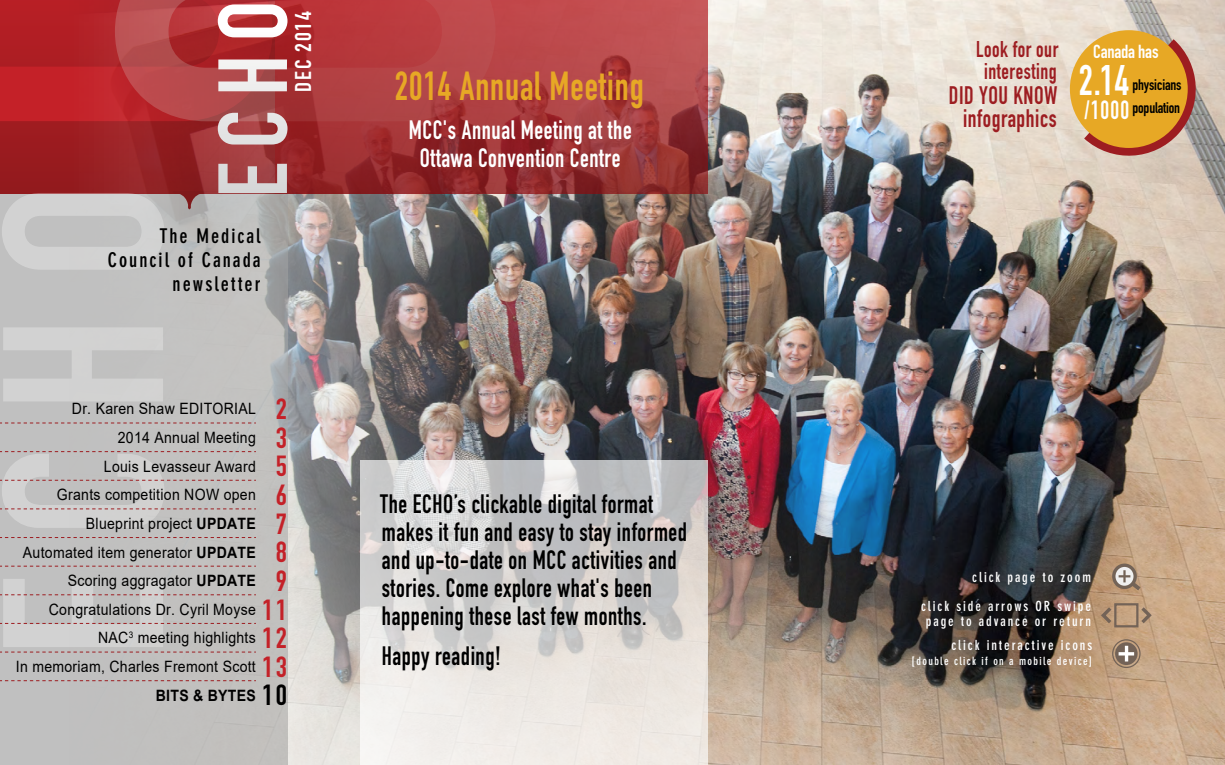
<style>
.page{position:relative;width:1225px;height:765px;background:#fff}
.page>*{position:absolute;margin:0;border:0;box-sizing:border-box;transform-origin:0 0}
.t1{font:42.12px "DIN Engschrift Std";color:#fff;scale:.9 1}
.t2{font:40px "DIN Engschrift Std";letter-spacing:.025em;color:#e7a825;scale:.9 1}
.t3{font:28.75px/28.6px "DIN Engschrift Std";color:#c42128;text-align:center;scale:1.05 1}
.t4{font:28.75px "DIN Engschrift Std";color:#000;scale:1.05 1}
.t5{font:26.25px/28.1px "DIN Engschrift Std";letter-spacing:.025em;color:#000;scale:.9 1}
.t6{font:26.25px/28.1px "DIN Engschrift Std";letter-spacing:.025em;color:#fff;text-align:center;scale:.9 1}
.t7{font:26px "DIN Engschrift Std";color:#fff;scale:.9 1}
.t8{font:25px/22.5px "DIN Engschrift Std";letter-spacing:.025em;color:#9d1d21;text-align:center;scale:.9 1}
.t9{font:22.5px/22.5px "DIN Engschrift Std";letter-spacing:.025em;color:#9d1d21;text-align:center;scale:.9 1}
.t10{font:22.5px "DIN Engschrift Std";letter-spacing:.075em;color:#fff;scale:1.05 1}
.t11{font:700 condensed 20px/24px "DIN Neuzeit Grotesk Std";letter-spacing:.1em;color:#000;text-align:right}
.t12{font:18.62px "DIN Engschrift Std";letter-spacing:-.01em;color:#fff}
.t13{font:15.62px/28.6px "Arial";letter-spacing:.02em;color:#000;text-align:right;scale:.9 1}
.t14{font:700 15.62px "Arial";letter-spacing:.02em;color:#000;scale:.9 1}
.t15{font:15.12px/23.4px "DIN Engschrift Std";letter-spacing:-.01em;color:#000}
.t16{font:700 condensed 13.75px/28.9px "DIN Neuzeit Grotesk Std";letter-spacing:.14em;color:#fff;text-align:right}
.t17{font:700 condensed 11.25px "DIN Neuzeit Grotesk Std";letter-spacing:.12em;color:#fff}
.s1{font-weight:700}
</style>
<div class="page">
<img style="left:287px;top:0;width:937px;height:765px">
<div style="left:0;top:191px;width:287px;height:574px;background:#c0c0c0"></div>
<svg style="left:0;top:423px;width:256px;height:1px"></svg>
<svg style="left:0;top:451px;width:256px;height:202px"></svg>
<svg style="left:0;top:680px;width:256px;height:1px"></svg>
<svg style="left:360px;top:460px;width:347px;height:305px;background:#dad8d6"></svg>
<svg style="left:287px;top:0;width:420px;height:193px;background:#a93a3c"></svg>
<svg style="left:0;top:0;width:287px;height:401px"></svg>
<svg style="left:1113px;top:565px;width:21px;height:22px"></svg>
<div style="left:1111px;top:564px;width:25px;height:25px;border:3px solid #736357;border-radius:50%"></div>
<svg style="left:1118px;top:570px;width:26px;height:24px"></svg>
<svg style="left:1114px;top:642px;width:23px;height:23px"></svg>
<hr style="left:1124px;top:646px;width:3px;height:16px;background:#fff">
<svg style="left:1118px;top:652px;width:15px;height:4px"></svg>
<div style="left:1111px;top:639px;width:29px;height:29px;border:1px solid #736357;border-radius:50%"></div>
<svg style="left:1098px;top:604px;width:15px;height:23px"></svg>
<div style="left:1113px;top:603px;width:25px;height:24px;border:2px solid #736357"></div>
<svg style="left:1137px;top:604px;width:16px;height:23px"></svg>
<svg style="left:1083px;top:39px;width:119px;height:124px;background:#bd8d84"></svg>
<div style="left:1069px;top:30px;width:118px;height:118px;background:#e7a825;border-radius:50%"></div>
<h3 class="t10" style="left:290px;top:92px;width:78px;rotate:-90deg">DEC 2014</h3>
<p class="t11" style="left:108px;top:224px;width:154px">The Medical<br>Council of Canada newsletter</p>
<p class="t13" style="left:16px;top:394px;width:268px">Dr. Karen Shaw EDITORIAL<br>2014 Annual Meeting<br>Louis Levasseur Award<br>Grants competition NOW open<br>Blueprint project <span class="s1">UPDATE<br></span>Automated item generator <span class="s1">UPDATE<br></span>Scoring aggragator <span class="s1">UPDATE<br></span>Congratulations Dr. Cyril Moyse<br>NAC<sup>3</sup> meeting highlights<br>In memoriam, Charles Fremont Scott</p>
<p class="t14" style="left:156px;top:684px;width:113px">BITS &amp; BYTES</p>
<h3 class="t3" style="left:262px;top:395px;width:25px">2<br>3<br>5<br>6<br>7<br>8<br>9<br>11<br>12<br>13</h3>
<h3 class="t4" style="left:262px;top:678px;width:25px">10</h3>
<h2 class="t2" style="left:395px;top:62px;width:278px">2014 Annual Meeting</h2>
<h3 class="t6" style="left:408px;top:116px;width:249px">MCC's Annual Meeting at the<br>Ottawa Convention Centre</h3>
<h3 class="t5" style="left:380px;top:490px;width:342px">The ECHO’s clickable digital format makes it fun and easy to stay informed and up-to-date on MCC activities and stories. Come explore what's been happening these last few months.</h3>
<h3 class="t5" style="left:382px;top:642px;width:134px">Happy reading!</h3>
<h3 class="t9" style="left:975px;top:38px;width:93px">Look for our interesting</h3>
<h3 class="t8" style="left:948px;top:85px;width:122px">DID YOU KNOW infographics</h3>
<p class="t12" style="left:1092px;top:41px;width:67px">Canada has</p>
<h1 class="t1" style="left:1078px;top:55px;width:57px">2.14</h1>
<h3 class="t7" style="left:1083px;top:94px;width:51px">/1000</h3>
<p class="t15" style="left:1131px;top:73px;width:51px">physicians population</p>
<p class="t16" style="left:920px;top:563px;width:171px">click page to zoom<br>click side arrows OR swipe</p>
<p class="t16" style="left:925px;top:606px;width:167px">page to advance or return</p>
<p class="t16" style="left:951px;top:630px;width:142px">click interactive icons</p>
<p class="t17" style="left:911px;top:654px;width:182px">[double click if on a mobile device]</p>
</div>
